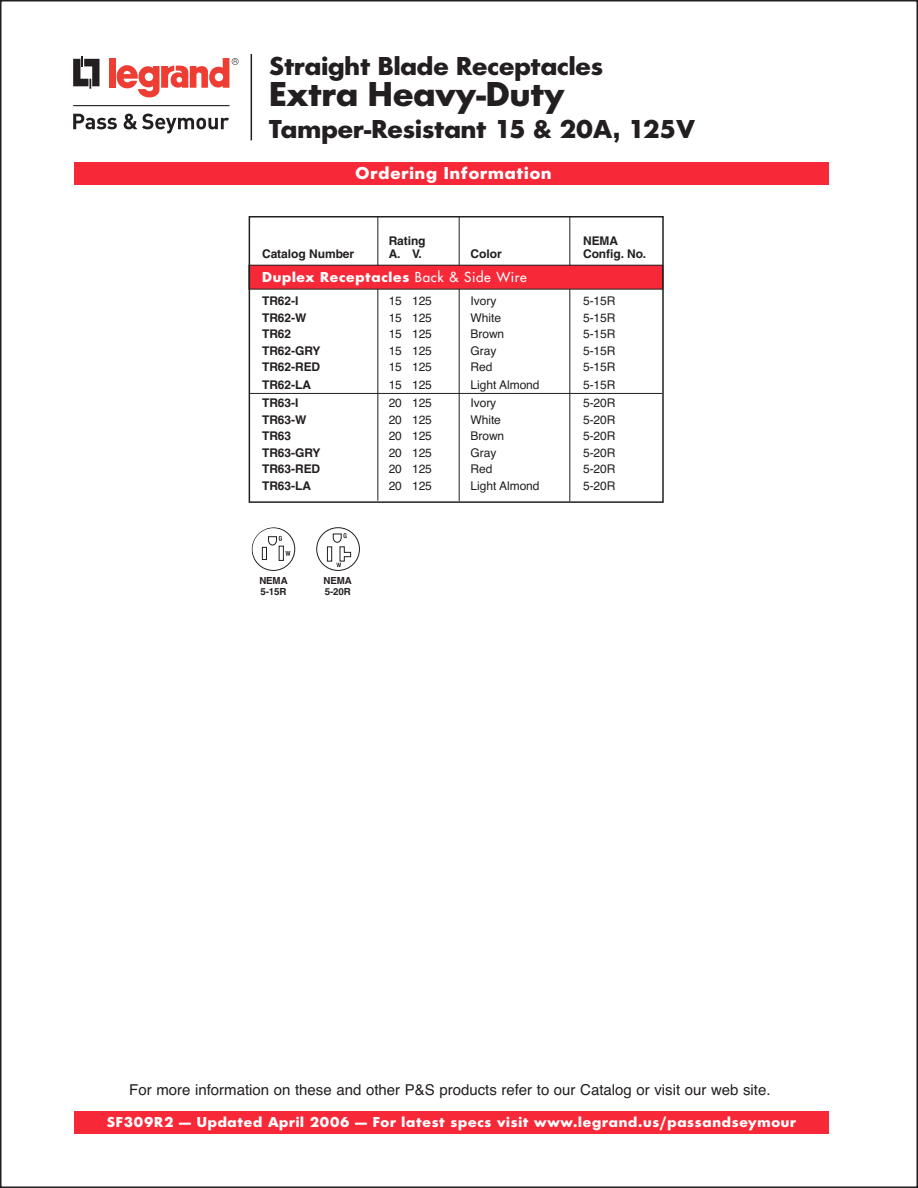
<style>
.page{position:relative;width:918px;height:1188px;background:#fff}
.page>*{position:absolute;margin:0;border:0;box-sizing:border-box;transform-origin:0 0}
.t1{font:700 36px "Futura No 2 D";color:#231f20}
.t2{font:700 27px "Futura No 2 D";color:#231f20}
.t3{font:700 18px "Futura No 2 D";letter-spacing:.05em;color:#fff}
.t4{font:700 15px "Futura No 2 D";letter-spacing:.05em;color:#fff}
.t5{font:15px "Helvetica";color:#231f20}
.t6{font:12px "Helvetica";letter-spacing:-.005em;color:#231f20}
.t7{font:700 12px "Helvetica";letter-spacing:-.005em;color:#231f20}
.t8{font:700 9.75px/10.5px "Helvetica";letter-spacing:-.01em;color:#231f20}
.s1{font-family:"Futura";font-weight:400;font-size:13.5px}
</style>
<div class="page">
<hr style="left:569px;top:216px;width:1px;height:285px;background:#231f20">
<hr style="left:459px;top:217px;width:1px;height:284px;background:#231f20">
<hr style="left:377px;top:217px;width:1px;height:284px;background:#231f20">
<div style="left:74px;top:162px;width:754px;height:23px;background:#f72938"></div>
<div style="left:249px;top:265px;width:414px;height:24px;background:#f72938"></div>
<div style="left:249px;top:216px;width:415px;height:287px;border:2px solid #231f20"></div>
<hr style="left:250px;top:393px;width:412px;height:1px;background:#231f20">
<hr style="left:251px;top:54px;width:1px;height:86px;background:#231f20">
<div style="left:74px;top:1111px;width:755px;height:23px;background:#f72938"></div>
<div style="left:252px;top:527px;width:43px;height:44px;border:1px solid #231f20;border-radius:50%"></div>
<svg style="left:268px;top:536px;width:22px;height:20px"></svg>
<div style="left:262px;top:547px;width:5px;height:13px;border:1px solid #231f20"></div>
<div style="left:279px;top:546px;width:5px;height:15px;border:1px solid #231f20"></div>
<div style="left:316px;top:527px;width:44px;height:44px;border:1px solid #231f20;border-radius:50%"></div>
<div style="left:327px;top:547px;width:5px;height:14px;border:1px solid #231f20"></div>
<svg style="left:333px;top:533px;width:18px;height:34px"></svg>
<svg style="left:73px;top:56px;width:27px;height:33px"></svg>
<div style="left:109px;top:58px;width:6px;height:30px;background:#ee3e34"></div>
<svg style="left:117px;top:58px;width:122px;height:40px"></svg>
<hr style="left:73px;top:105px;width:157px;height:1px;background:#231f20">
<svg style="left:73px;top:114px;width:44px;height:15px"></svg>
<svg style="left:124px;top:114px;width:105px;height:19px"></svg>
<h2 class="t2" style="left:269px;top:56px;width:336px">Straight Blade Receptacles</h2>
<h1 class="t1" style="left:269px;top:81px;width:297px">Extra Heavy-Duty</h1>
<h2 class="t2" style="left:269px;top:119px;width:427px">Tamper-Resistant 15 &amp; 20A, 125V</h2>
<h3 class="t3" style="left:356px;top:166px;width:197px">Ordering Information</h3>
<p class="t7" style="left:389px;top:236px;width:38px">Rating</p>
<p class="t7" style="left:583px;top:236px;width:37px">NEMA</p>
<p class="t7" style="left:262px;top:249px;width:94px">Catalog Number</p>
<p class="t7" style="left:389px;top:249px;width:35px">A. V.</p>
<p class="t7" style="left:471px;top:249px;width:33px">Color</p>
<p class="t7" style="left:583px;top:249px;width:65px">Config. No.</p>
<p class="t4" style="left:262px;top:272px;width:266px">Duplex Receptacles <span class="s1">Back &amp; Side Wire</span></p>
<p class="t7" style="left:262px;top:297px;width:38px">TR62-I</p>
<p class="t6" style="left:389px;top:297px;width:45px">15 125</p>
<p class="t6" style="left:471px;top:297px;width:27px">Ivory</p>
<p class="t6" style="left:583px;top:297px;width:34px">5-15R</p>
<p class="t7" style="left:262px;top:313px;width:46px">TR62-W</p>
<p class="t6" style="left:389px;top:313px;width:45px">15 125</p>
<p class="t6" style="left:471px;top:313px;width:32px">White</p>
<p class="t6" style="left:583px;top:313px;width:34px">5-15R</p>
<p class="t7" style="left:262px;top:330px;width:31px">TR62</p>
<p class="t6" style="left:389px;top:330px;width:45px">15 125</p>
<p class="t6" style="left:471px;top:330px;width:35px">Brown</p>
<p class="t6" style="left:583px;top:330px;width:34px">5-15R</p>
<p class="t7" style="left:262px;top:346px;width:60px">TR62-GRY</p>
<p class="t6" style="left:389px;top:346px;width:45px">15 125</p>
<p class="t6" style="left:471px;top:346px;width:27px">Gray</p>
<p class="t6" style="left:583px;top:346px;width:34px">5-15R</p>
<p class="t7" style="left:262px;top:363px;width:60px">TR62-RED</p>
<p class="t6" style="left:389px;top:363px;width:45px">15 125</p>
<p class="t6" style="left:471px;top:363px;width:23px">Red</p>
<p class="t6" style="left:583px;top:363px;width:34px">5-15R</p>
<p class="t7" style="left:262px;top:381px;width:50px">TR62-LA</p>
<p class="t6" style="left:389px;top:381px;width:45px">15 125</p>
<p class="t6" style="left:471px;top:381px;width:70px">Light Almond</p>
<p class="t6" style="left:583px;top:381px;width:34px">5-15R</p>
<p class="t7" style="left:262px;top:399px;width:38px">TR63-I</p>
<p class="t6" style="left:389px;top:399px;width:45px">20 125</p>
<p class="t6" style="left:471px;top:399px;width:27px">Ivory</p>
<p class="t6" style="left:583px;top:399px;width:34px">5-20R</p>
<p class="t7" style="left:262px;top:415px;width:46px">TR63-W</p>
<p class="t6" style="left:389px;top:415px;width:45px">20 125</p>
<p class="t6" style="left:471px;top:415px;width:32px">White</p>
<p class="t6" style="left:583px;top:415px;width:34px">5-20R</p>
<p class="t7" style="left:262px;top:432px;width:31px">TR63</p>
<p class="t6" style="left:389px;top:432px;width:45px">20 125</p>
<p class="t6" style="left:471px;top:432px;width:35px">Brown</p>
<p class="t6" style="left:583px;top:432px;width:34px">5-20R</p>
<p class="t7" style="left:262px;top:448px;width:60px">TR63-GRY</p>
<p class="t6" style="left:389px;top:448px;width:45px">20 125</p>
<p class="t6" style="left:471px;top:448px;width:27px">Gray</p>
<p class="t6" style="left:583px;top:448px;width:34px">5-20R</p>
<p class="t7" style="left:262px;top:465px;width:60px">TR63-RED</p>
<p class="t6" style="left:389px;top:465px;width:45px">20 125</p>
<p class="t6" style="left:471px;top:465px;width:23px">Red</p>
<p class="t6" style="left:583px;top:465px;width:34px">5-20R</p>
<p class="t7" style="left:262px;top:481px;width:50px">TR63-LA</p>
<p class="t6" style="left:389px;top:481px;width:45px">20 125</p>
<p class="t6" style="left:471px;top:481px;width:70px">Light Almond</p>
<p class="t6" style="left:583px;top:481px;width:34px">5-20R</p>
<p class="t8" style="left:259px;top:576px;width:30px">NEMA<br>5-15R</p>
<p class="t8" style="left:324px;top:576px;width:30px">NEMA<br>5-20R</p>
<p class="t5" style="left:129px;top:1085px;width:643px">For more information on these and other P&amp;S products refer to our Catalog or visit our web site.</p>
<p class="t4" style="left:107px;top:1117px;width:691px">SF309R2 — Updated April 2006 — For latest specs visit www.legrand.us/passandseymour</p>
</div>
